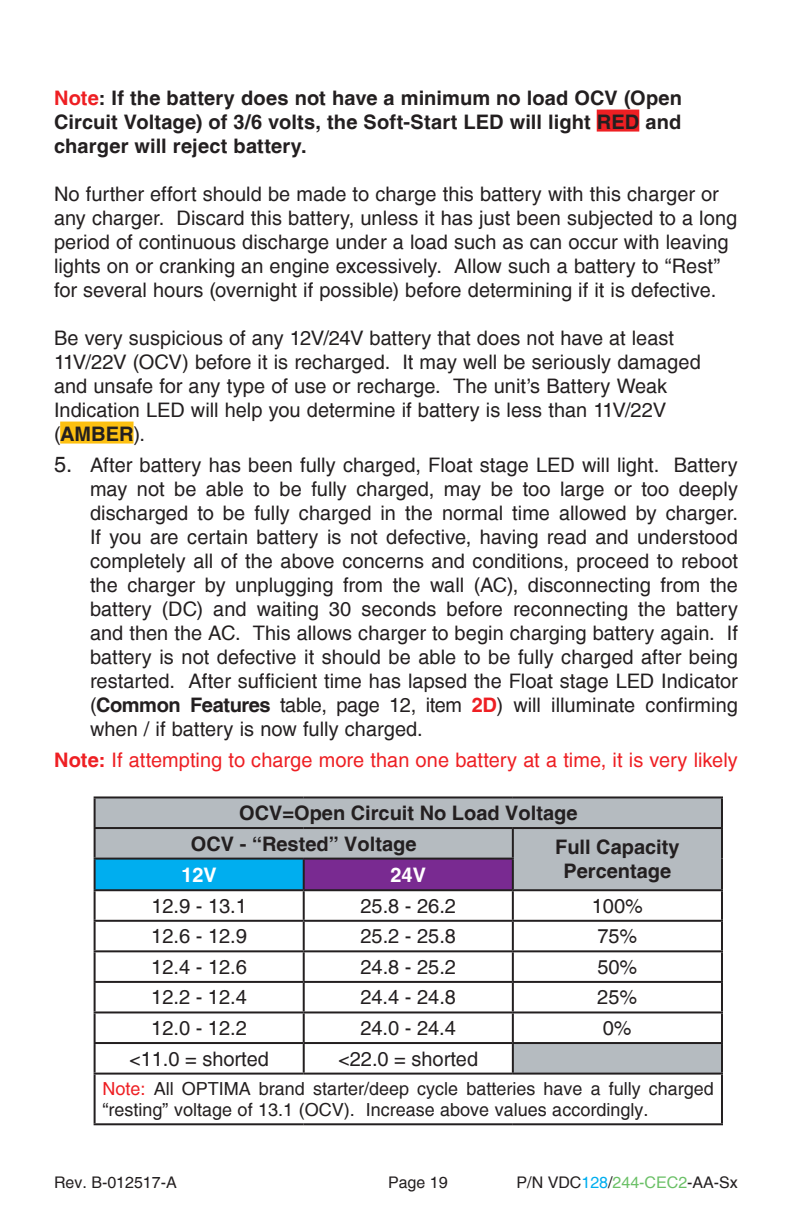
<style>
.page{position:relative;width:792px;height:1224px;background:#fff}
.page>*{position:absolute;margin:0;border:0;box-sizing:border-box;transform-origin:0 0}
.t1{font:20px/24px "Helvetica";color:#231f20}
.t2{font:700 20px/24px "Helvetica";color:#231f20;text-align:justify}
.t3{font:20px "Helvetica";color:#ee1f23}
.t4{font:700 20px "Helvetica";color:#fff}
.t5{font:18px/21.6px "Helvetica";color:#231f20}
.t6{font:16px "Helvetica";color:#231f20}
.s1{color:#ee1f23}
.s2{font-weight:700}
.s3{font-size:22px}
.s4{font-weight:700;color:#ee1f23}
.s5{color:#00aeef}
.s6{color:#6bc067}
</style>
<div class="page">
<div style="left:597px;top:110px;width:42px;height:22px;background:#ee1f23"></div>
<div style="left:60px;top:422px;width:74px;height:22px;background:#fdc011"></div>
<div style="left:96px;top:798px;width:625px;height:91px;background:#b5bbc0"></div>
<div style="left:95px;top:859px;width:209px;height:31px;background:#00aeef"></div>
<div style="left:304px;top:859px;width:209px;height:31px;background:#792a91"></div>
<div style="left:513px;top:1043px;width:209px;height:31px;background:#b5bbc0"></div>
<hr style="left:94px;top:796px;width:210px;height:2px;background:#231f20">
<hr style="left:94px;top:798px;width:2px;height:29px;background:#231f20">
<hr style="left:304px;top:796px;width:209px;height:2px;background:#231f20">
<hr style="left:513px;top:796px;width:210px;height:2px;background:#231f20">
<hr style="left:721px;top:798px;width:2px;height:29px;background:#231f20">
<hr style="left:94px;top:827px;width:210px;height:2px;background:#231f20">
<hr style="left:94px;top:829px;width:2px;height:29px;background:#231f20">
<hr style="left:304px;top:827px;width:209px;height:2px;background:#231f20">
<hr style="left:513px;top:827px;width:210px;height:2px;background:#231f20">
<hr style="left:512px;top:829px;width:2px;height:29px;background:#231f20">
<hr style="left:721px;top:829px;width:2px;height:30px;background:#231f20">
<hr style="left:94px;top:858px;width:210px;height:2px;background:#231f20">
<hr style="left:94px;top:860px;width:2px;height:29px;background:#231f20">
<hr style="left:304px;top:858px;width:210px;height:2px;background:#231f20">
<hr style="left:303px;top:860px;width:2px;height:29px;background:#231f20">
<hr style="left:512px;top:860px;width:2px;height:29px;background:#231f20">
<hr style="left:721px;top:859px;width:2px;height:30px;background:#231f20">
<hr style="left:94px;top:889px;width:210px;height:2px;background:#231f20">
<hr style="left:94px;top:891px;width:2px;height:29px;background:#231f20">
<hr style="left:304px;top:889px;width:209px;height:2px;background:#231f20">
<hr style="left:303px;top:891px;width:2px;height:29px;background:#231f20">
<hr style="left:513px;top:889px;width:210px;height:2px;background:#231f20">
<hr style="left:512px;top:891px;width:2px;height:29px;background:#231f20">
<hr style="left:721px;top:891px;width:2px;height:29px;background:#231f20">
<hr style="left:94px;top:920px;width:210px;height:2px;background:#231f20">
<hr style="left:94px;top:922px;width:2px;height:28px;background:#231f20">
<hr style="left:304px;top:920px;width:209px;height:2px;background:#231f20">
<hr style="left:303px;top:922px;width:2px;height:28px;background:#231f20">
<hr style="left:513px;top:920px;width:210px;height:2px;background:#231f20">
<hr style="left:512px;top:922px;width:2px;height:28px;background:#231f20">
<hr style="left:721px;top:922px;width:2px;height:28px;background:#231f20">
<hr style="left:94px;top:950px;width:210px;height:2px;background:#231f20">
<hr style="left:94px;top:952px;width:2px;height:29px;background:#231f20">
<hr style="left:304px;top:950px;width:209px;height:2px;background:#231f20">
<hr style="left:303px;top:952px;width:2px;height:29px;background:#231f20">
<hr style="left:513px;top:950px;width:210px;height:2px;background:#231f20">
<hr style="left:512px;top:952px;width:2px;height:29px;background:#231f20">
<hr style="left:721px;top:952px;width:2px;height:29px;background:#231f20">
<hr style="left:94px;top:981px;width:210px;height:2px;background:#231f20">
<hr style="left:94px;top:983px;width:2px;height:28px;background:#231f20">
<hr style="left:304px;top:981px;width:209px;height:2px;background:#231f20">
<hr style="left:303px;top:983px;width:2px;height:28px;background:#231f20">
<hr style="left:513px;top:981px;width:210px;height:2px;background:#231f20">
<hr style="left:512px;top:983px;width:2px;height:28px;background:#231f20">
<hr style="left:721px;top:983px;width:2px;height:28px;background:#231f20">
<hr style="left:94px;top:1011px;width:210px;height:2px;background:#231f20">
<hr style="left:94px;top:1013px;width:2px;height:29px;background:#231f20">
<hr style="left:304px;top:1011px;width:209px;height:2px;background:#231f20">
<hr style="left:303px;top:1013px;width:2px;height:29px;background:#231f20">
<hr style="left:513px;top:1011px;width:210px;height:2px;background:#231f20">
<hr style="left:512px;top:1013px;width:2px;height:29px;background:#231f20">
<hr style="left:721px;top:1013px;width:2px;height:29px;background:#231f20">
<hr style="left:94px;top:1042px;width:210px;height:2px;background:#231f20">
<hr style="left:94px;top:1044px;width:2px;height:29px;background:#231f20">
<hr style="left:304px;top:1042px;width:209px;height:2px;background:#231f20">
<hr style="left:303px;top:1044px;width:2px;height:29px;background:#231f20">
<hr style="left:94px;top:1073px;width:210px;height:2px;background:#231f20">
<hr style="left:94px;top:1075px;width:2px;height:48px;background:#231f20">
<hr style="left:304px;top:1073px;width:209px;height:2px;background:#231f20">
<hr style="left:94px;top:1123px;width:210px;height:2px;background:#231f20">
<hr style="left:304px;top:1123px;width:209px;height:2px;background:#231f20">
<hr style="left:513px;top:1123px;width:210px;height:2px;background:#231f20">
<hr style="left:513px;top:1042px;width:210px;height:2px;background:#231f20">
<hr style="left:512px;top:1044px;width:2px;height:29px;background:#231f20">
<hr style="left:721px;top:1044px;width:2px;height:29px;background:#231f20">
<hr style="left:513px;top:1073px;width:210px;height:2px;background:#231f20">
<hr style="left:721px;top:1075px;width:2px;height:48px;background:#231f20">
<p class="t2" style="left:54px;top:86px;width:630px"><span class="s1">Note</span>: If the battery does not have a minimum no load OCV (Open Circuit Voltage) of 3/6 volts, the Soft-Start LED will light RED and charger will reject battery.</p>
<p class="t1" style="left:54px;top:182px;width:685px">No further effort should be made to charge this battery with this charger or any charger. Discard this battery, unless it has just been subjected to a long period of continuous discharge under a load such as can occur with leaving lights on or cranking an engine excessively. Allow such a battery to “Rest” for several hours (overnight if possible) before determining if it is defective.</p>
<p class="t1" style="left:54px;top:326px;width:648px">Be very suspicious of any 12V/24V battery that does not have at least 11V/22V (OCV) before it is recharged. It may well be seriously damaged and unsafe for any type of use or recharge. The unit’s Battery Weak Indication LED will help you determine if battery is less than 11V/22V (<span class="s2">AMBER</span>).</p>
<p class="t1" style="left:90px;top:453px;width:650px;text-align:justify;text-indent:-36px"><span class="s3">5.</span> After battery has been fully charged, Float stage LED will light. Battery may not be able to be fully charged, may be too large or too deeply discharged to be fully charged in the normal time allowed by charger.<br>If you are certain battery is not defective, having read and understood completely all of the above concerns and conditions, proceed to reboot the charger by unplugging from the wall (AC), disconnecting from the battery (DC) and waiting 30 seconds before reconnecting the battery and then the AC. This allows charger to begin charging battery again. If battery is not defective it should be able to be fully charged after being restarted. After sufficient time has lapsed the Float stage LED Indicator (<span class="s2">Common Features</span> table, page 12, item <span class="s4">2D</span>) will illuminate confirming when / if battery is now fully charged.</p>
<p class="t3" style="left:54px;top:748px;width:685px"><span class="s2">Note:</span> If attempting to charge more than one battery at a time, it is very likely</p>
<p class="t2" style="left:191px;top:799px;width:388px;line-height:30.6px;text-indent:48px">OCV=Open Circuit No Load Voltage<br>OCV - “Rested” Voltage</p>
<p class="t2" style="left:555px;top:836px;width:126px">Full Capacity</p>
<p class="t4" style="left:181px;top:862px;width:37px">12V</p>
<p class="t4" style="left:390px;top:862px;width:37px">24V</p>
<p class="t2" style="left:564px;top:860px;width:109px">Percentage</p>
<p class="t1" style="left:151px;top:895px;width:97px">12.9 - 13.1</p>
<p class="t1" style="left:360px;top:895px;width:97px">25.8 - 26.2</p>
<p class="t1" style="left:592px;top:895px;width:53px">100%</p>
<p class="t1" style="left:151px;top:925px;width:97px">12.6 - 12.9</p>
<p class="t1" style="left:360px;top:925px;width:97px">25.2 - 25.8</p>
<p class="t1" style="left:597px;top:925px;width:42px">75%</p>
<p class="t1" style="left:151px;top:956px;width:97px">12.4 - 12.6</p>
<p class="t1" style="left:360px;top:956px;width:97px">24.8 - 25.2</p>
<p class="t1" style="left:597px;top:956px;width:42px">50%</p>
<p class="t1" style="left:151px;top:986px;width:97px">12.2 - 12.4</p>
<p class="t1" style="left:360px;top:986px;width:97px">24.4 - 24.8</p>
<p class="t1" style="left:597px;top:986px;width:42px">25%</p>
<p class="t1" style="left:151px;top:1017px;width:97px">12.0 - 12.2</p>
<p class="t1" style="left:360px;top:1017px;width:97px">24.0 - 24.4</p>
<p class="t1" style="left:603px;top:1017px;width:30px">0%</p>
<p class="t1" style="left:129px;top:1047px;width:142px">&lt;11.0 = shorted</p>
<p class="t1" style="left:338px;top:1047px;width:142px">&lt;22.0 = shorted</p>
<p class="t5" style="left:103px;top:1078px;width:613px"><span class="s1">Note:</span> All OPTIMA brand starter/deep cycle batteries have a fully charged “resting” voltage of 13.1 (OCV). Increase above values accordingly.</p>
<p class="t6" style="left:54px;top:1173px;width:124px">Rev. B-012517-A</p>
<p class="t6" style="left:388px;top:1173px;width:61px">Page 19</p>
<p class="t6" style="left:517px;top:1173px;width:223px">P/N VDC<span class="s5">128</span>/<span class="s6">244-CEC2</span>-AA-Sx</p>
</div>
